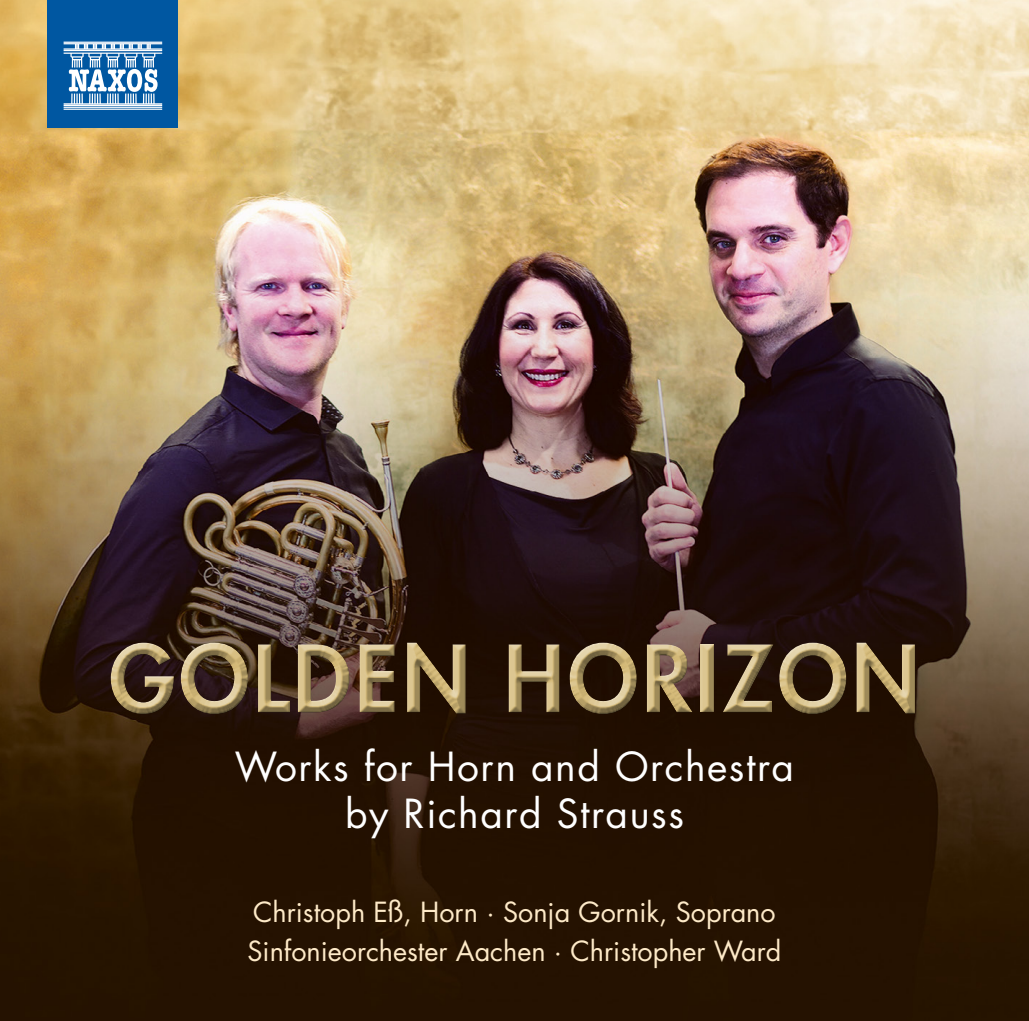
<style>
.page{position:relative;width:1029px;height:1021px;background:#fff}
.page>*{position:absolute;margin:0;border:0;box-sizing:border-box;transform-origin:0 0}
.t1{font:800 90px "Futura Std";letter-spacing:.04em;color:#d5ba78}
.t2{font:39px/46.8px "Futura Std";letter-spacing:.04em;color:#fff;text-align:center}
.t3{font:27px/39.6px "Futura Std";color:#feeac8}
</style>
<div class="page">
<img style="left:0;top:0;width:1029px;height:1020px">
<div style="left:48px;top:0;width:130px;height:127px;background:#0057a1"></div>
<svg style="left:64px;top:42px;width:99px;height:68px"></svg>
<svg style="left:101px;top:633px;width:824px;height:6px;background:#301c15"></svg>
<svg style="left:101px;top:639px;width:824px;height:84px;background:#311f15"></svg>
<h1 class="t1" style="left:109px;top:622px;width:812px">GOLDEN HORIZON</h1>
<h2 class="t2" style="left:235px;top:743px;width:561px">Works for Horn and Orchestra by Richard Strauss</h2>
<p class="t3" style="left:248px;top:892px;width:535px">Christoph Eß, Horn · Sonja Gornik, Soprano<br>Sinfonieorchester Aachen · Christopher Ward</p>
</div>
